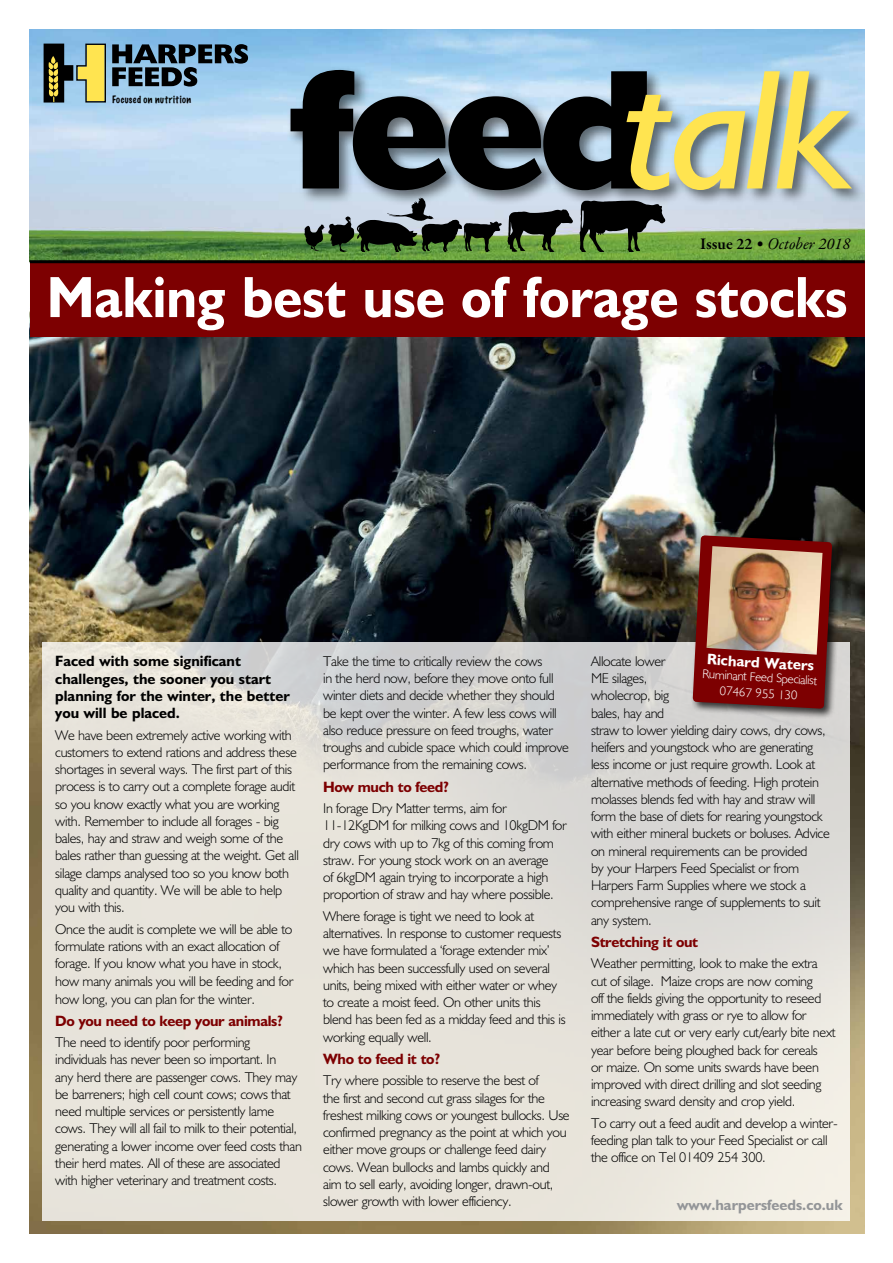
<style>
.page{position:relative;width:893px;height:1263px;background:#fff}
.page>*{position:absolute;margin:0;border:0;box-sizing:border-box;transform-origin:0 0}
.t1{font:800 171.6px "Humanist 521 BT";color:#000}
.t2{font:700 58.5px "Humanist 521 BT";color:#fff;scale:.93 1}
.t3{font:italic 16.5px "Garamond Premr Pro";color:#000}
.t4{font:700 15.3px "Humanist 521 BT";color:#fff}
.t5{font:700 15px/17.2px "Humanist 521 BT";color:#000}
.t6{font:700 15px "Humanist 521 BT";letter-spacing:-.02em;color:#7d0001}
.t7{font:700 15px "Humanist 521 BT";color:#939598}
.t8{font:300 14.25px/17.2px "Humanist 521 BT";letter-spacing:-.02em;color:#000}
.t9{font:300 12.75px/15.9px "Humanist 521 BT";color:#fff;text-align:center}
.t10{font:100 9.45px "Marker Felt";letter-spacing:.05em;color:#000}
.s1{font-weight:400;font-style:italic;color:#ffe450}
.s2{font-weight:600;font-style:normal}
</style>
<div class="page">
<img style="left:30px;top:30px;width:835px;height:1204px">
<div style="left:287px;top:66px;width:580px;height:141px;background:#000;opacity:.55"></div>
<svg style="left:304px;top:198px;width:269px;height:54px;background:#708075"></svg>
<svg style="left:579px;top:201px;width:86px;height:51px;background:#3c4d2f"></svg>
<div style="left:30px;top:262px;width:835px;height:75px;background:#7d0001"></div>
<svg style="left:43px;top:642px;width:807px;height:578px;background:#e3e0d9"></svg>
<hr style="left:30px;top:260px;width:835px;height:3px;background:#000">
<svg style="left:44px;top:44px;width:62px;height:59px;background:#878b5e"></svg>
<svg style="left:112px;top:44px;width:136px;height:43px;background:#4f6a7d"></svg>
<div style="left:691px;top:533px;width:151px;height:186px;background:#000;opacity:.75"></div>
<svg style="left:692px;top:535px;width:141px;height:174px;background:#751413"></svg>
<img style="left:706px;top:546px;width:116px;height:109px">
<p class="t10" style="left:112px;top:92px;width:80px">Focused on nutrition</p>
<h1 class="t1" style="left:290px;top:23px;width:565px">feed<span class="s1">talk</span></h1>
<p class="t3" style="left:700px;top:233px;width:152px"><span class="s2">Issue 22</span> • October 2018</p>
<h2 class="t2" style="left:47px;top:261px;width:862px">Making best use of forage stocks</h2>
<p class="t5" style="left:55px;top:652px;width:236px">Faced with some significant challenges, the sooner you start planning for the winter, the better you will be placed.</p>
<p class="t8" style="left:55px;top:726px;width:245px">We have been extremely active working with customers to extend rations and address these shortages in several ways. The first part of this process is to carry out a complete forage audit so you know exactly what you are working with. Remember to include all forages - big bales, hay and straw and weigh some of the bales rather than guessing at the weight. Get all silage clamps analysed too so you know both quality and quantity. We will be able to help you with this.</p>
<p class="t8" style="left:55px;top:920px;width:240px">Once the audit is complete we will be able to formulate rations with an exact allocation of forage. If you know what you have in stock, how many animals you will be feeding and for how long, you can plan for the winter.</p>
<p class="t6" style="left:55px;top:1011px;width:229px">Do you need to keep your animals?</p>
<p class="t8" style="left:55px;top:1033px;width:248px">The need to identify poor performing individuals has never been so important. In<br>any herd there are passenger cows. They may be barreners; high cell count cows; cows that need multiple services or persistently lame cows. They will all fail to milk to their potential, generating a lower income over feed costs than their herd mates. All of these are associated with higher veterinary and treatment costs.</p>
<p class="t8" style="left:323px;top:652px;width:247px">Take the time to critically review the cows<br>in the herd now, before they move onto full winter diets and decide whether they should be kept over the winter. A few less cows will also reduce pressure on feed troughs, water troughs and cubicle space which could improve performance from the remaining cows.</p>
<p class="t6" style="left:323px;top:777px;width:127px">How much to feed?</p>
<p class="t8" style="left:323px;top:799px;width:245px">In forage Dry Matter terms, aim for 11-12KgDM for milking cows and 10kgDM for dry cows with up to 7kg of this coming from straw. For young stock work on an average<br>of 6kgDM again trying to incorporate a high proportion of straw and hay where possible.</p>
<p class="t8" style="left:323px;top:907px;width:244px">Where forage is tight we need to look at alternatives. In response to customer requests we have formulated a ‘forage extender mix’ which has been successfully used on several units, being mixed with either water or whey to create a moist feed. On other units this blend has been fed as a midday feed and this is working equally well.</p>
<p class="t6" style="left:323px;top:1049px;width:119px">Who to feed it to?</p>
<p class="t8" style="left:323px;top:1071px;width:248px">Try where possible to reserve the best of<br>the first and second cut grass silages for the freshest milking cows or youngest bullocks. Use confirmed pregnancy as the point at which you either move groups or challenge feed dairy cows. Wean bullocks and lambs quickly and aim to sell early, avoiding longer, drawn-out, slower growth with lower efficiency.</p>
<p class="t4" style="left:708px;top:650px;width:109px;rotate:3deg">Richard Waters</p>
<p class="t9" style="left:703px;top:666px;width:116px;rotate:3deg">Ruminant Feed Specialist<br>07467 955 130</p>
<p class="t8" style="left:591px;top:652px;width:240px">Allocate lower<br>ME silages,<br>wholecrop, big<br>bales, hay and<br>straw to lower yielding dairy cows, dry cows, heifers and youngstock who are generating less income or just require growth. Look at alternative methods of feeding. High protein molasses blends fed with hay and straw will form the base of diets for rearing youngstock with either mineral buckets or boluses. Advice on mineral requirements can be provided<br>by your Harpers Feed Specialist or from Harpers Farm Supplies where we stock a comprehensive range of supplements to suit any system.</p>
<p class="t6" style="left:591px;top:932px;width:109px">Stretching it out</p>
<p class="t8" style="left:591px;top:954px;width:246px">Weather permitting, look to make the extra cut of silage. Maize crops are now coming<br>off the fields giving the opportunity to reseed immediately with grass or rye to allow for either a late cut or very early cut/early bite next year before being ploughed back for cereals<br>or maize. On some units swards have been improved with direct drilling and slot seeding increasing sward density and crop yield.</p>
<p class="t8" style="left:591px;top:1114px;width:248px">To carry out a feed audit and develop a winter&shy;feeding plan talk to your Feed Specialist or call the office on Tel 01409 254 300.</p>
<p class="t7" style="left:677px;top:1196px;width:167px">www.harpersfeeds.co.uk</p>
</div>
